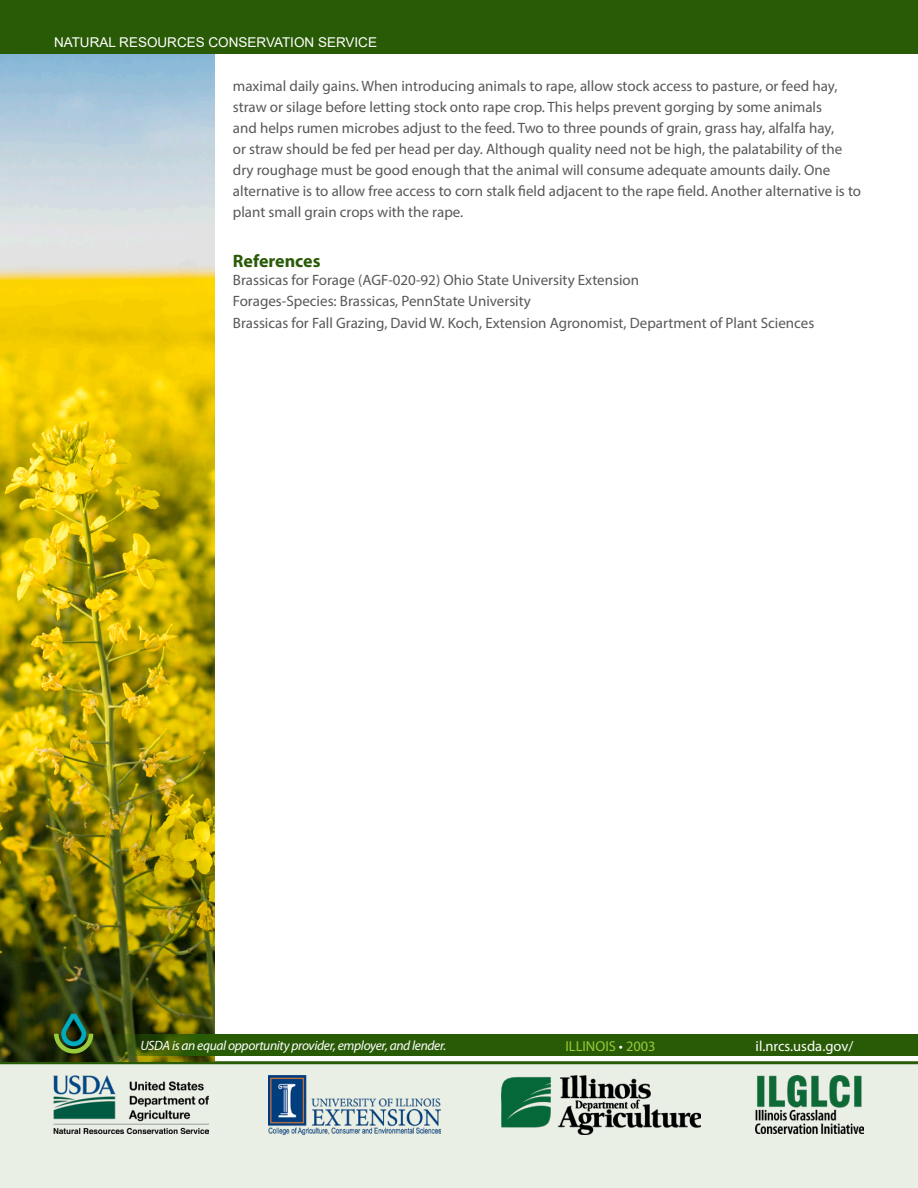
<style>
.page{position:relative;width:918px;height:1188px;background:#fff}
.page>*{position:absolute;margin:0;border:0;box-sizing:border-box;transform-origin:0 0}
.Body_Subhead{font:700 18px "Myriad Pro";color:#295b06}
.BodyTXT2{font:15px/21px "Myriad Pro";color:#57585a}
.BulletedNUM-TXT-TIGH{font:15px "Myriad Pro";color:#57585a}
.t1{font:14.55px "Myriad Pro";color:#fff}
.t2{font:14.4px "Myriad Pro";color:#99ca3b}
.t3{font:italic 13.5px "Myriad Pro";letter-spacing:-.025em;color:#fff}
.t4{font:13.5px "Arial";color:#fff}
.s1{color:#fff}
</style>
<div class="page">
<div style="left:0;top:0;width:918px;height:54px;background:#295b06"></div>
<div style="left:0;top:1061px;width:918px;height:127px;background:#eaefe6"></div>
<img style="left:53px;top:1076px;width:156px;height:58px">
<img style="left:268px;top:1076px;width:172px;height:58px">
<img style="left:756px;top:1076px;width:108px;height:58px">
<img style="left:502px;top:1076px;width:199px;height:59px">
<img style="left:0;top:54px;width:215px;height:1007px">
<svg style="left:0;top:1034px;width:918px;height:22px;background:#2a5606"></svg>
<svg style="left:54px;top:1014px;width:39px;height:40px;background:#2f6036"></svg>
<p class="t4" style="left:54px;top:33px;width:325px">NATURAL RESOURCES CONSERVATION SERVICE</p>
<p class="BodyTXT2" style="left:233px;top:75px;width:630px">maximal daily gains. When introducing animals to rape, allow stock access to pasture, or feed hay, straw or silage before letting stock onto rape crop. This helps prevent gorging by some animals<br>and helps rumen microbes adjust to the feed. Two to three pounds of grain, grass hay, alfalfa hay,<br>or straw should be fed per head per day. Although quality need not be high, the palatability of the dry roughage must be good enough that the animal will consume adequate amounts daily. One alternative is to allow free access to corn stalk field adjacent to the rape field. Another alternative is to plant small grain crops with the rape.</p>
<p class="Body_Subhead" style="left:233px;top:249px;width:89px">References</p>
<p class="BulletedNUM-TXT-TIGH" style="left:233px;top:270px;width:408px">Brassicas for Forage (AGF-020-92) Ohio State University Extension</p>
<p class="BulletedNUM-TXT-TIGH" style="left:233px;top:292px;width:300px">Forages-Species: Brassicas, PennState University</p>
<p class="BulletedNUM-TXT-TIGH" style="left:233px;top:313px;width:583px">Brassicas for Fall Grazing, David W. Koch, Extension Agronomist, Department of Plant Sciences</p>
<p class="t3" style="left:140px;top:1037px;width:308px">USDA is an equal opportunity provider, employer, and lender.</p>
<p class="t2" style="left:565px;top:1037px;width:92px">ILLINOIS <span class="s1">•</span> 2003</p>
<p class="t1" style="left:756px;top:1037px;width:99px">il.nrcs.usda.gov/</p>
</div>
